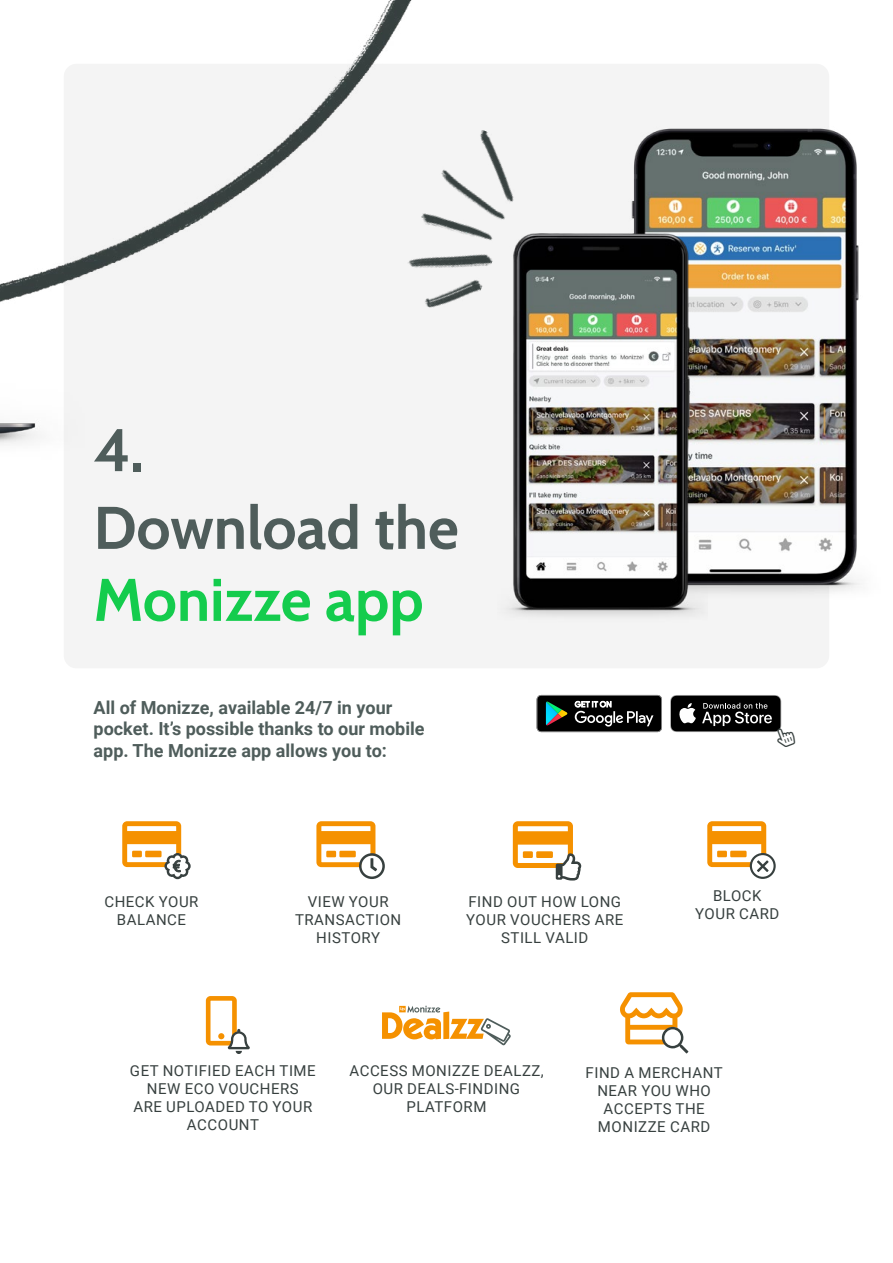
<style>
.page{position:relative;width:893px;height:1263px;background:#fff}
.page>*{position:absolute;margin:0;border:0;box-sizing:border-box;transform-origin:0 0}
.t1{font:60px "Cabin";color:#4f5d5b}
.t2{font:60px "Cabin";color:#14cc4d}
.t3{font:700 18px/21.6px "Roboto";color:#4f5d5b}
.t4{font:15px/18px "Roboto";letter-spacing:.035em;color:#37403f;text-align:center}
</style>
<div class="page">
<div style="left:64px;top:64px;width:765px;height:604px;background:#f4f4f4;border-radius:13px"></div>
<img style="left:631px;top:128px;width:229px;height:465px">
<img style="left:509px;top:221px;width:199px;height:395px">
<svg style="left:537px;top:695px;width:125px;height:37px;background:#292f2d"></svg>
<img style="left:105px;top:0;width:307px;height:267px">
<img style="left:0;top:249px;width:105px;height:196px">
<img style="left:391px;top:121px;width:146px;height:202px">
<svg style="left:122px;top:821px;width:69px;height:58px"></svg>
<svg style="left:316px;top:821px;width:69px;height:58px"></svg>
<svg style="left:513px;top:821px;width:68px;height:59px"></svg>
<svg style="left:620px;top:992px;width:68px;height:61px"></svg>
<svg style="left:751px;top:854px;width:23px;height:23px"></svg>
<svg style="left:707px;top:821px;width:62px;height:51px"></svg>
<div style="left:750px;top:853px;width:26px;height:26px;border:2px solid #37403f;border-radius:50%"></div>
<svg style="left:206px;top:996px;width:44px;height:58px"></svg>
<svg style="left:382px;top:1005px;width:129px;height:40px"></svg>
<svg style="left:670px;top:695px;width:112px;height:37px;background:#323232"></svg>
<h1 class="t1" style="left:94px;top:403px;width:52px">4.</h1>
<h1 class="t1" style="left:94px;top:481px;width:367px">Download the</h1>
<h1 class="t2" style="left:94px;top:553px;width:332px">Monizze app</h1>
<p class="t3" style="left:94px;top:696px;width:333px">All of Monizze, available 24/7 in your pocket. It’s possible thanks to our mobile app. The Monizze app allows you to:</p>
<p class="t4" style="left:104px;top:892px;width:96px">CHECK YOUR<br>BALANCE</p>
<p class="t4" style="left:295px;top:892px;width:108px">VIEW YOUR<br>TRANSACTION<br>HISTORY</p>
<p class="t4" style="left:466px;top:892px;width:159px">FIND OUT HOW LONG<br>YOUR VOUCHERS ARE<br>STILL VALID</p>
<p class="t4" style="left:695px;top:886px;width:86px">BLOCK<br>YOUR CARD</p>
<p class="t4" style="left:130px;top:1061px;width:187px">GET NOTIFIED EACH TIME<br>NEW ECO VOUCHERS<br>ARE UPLOADED TO YOUR<br>ACCOUNT</p>
<p class="t4" style="left:349px;top:1061px;width:196px">ACCESS MONIZZE DEALZZ,<br>OUR DEALS-FINDING<br>PLATFORM</p>
<p class="t4" style="left:586px;top:1063px;width:139px">FIND A MERCHANT<br>NEAR YOU WHO<br>ACCEPTS THE<br>MONIZZE CARD</p>
</div>
